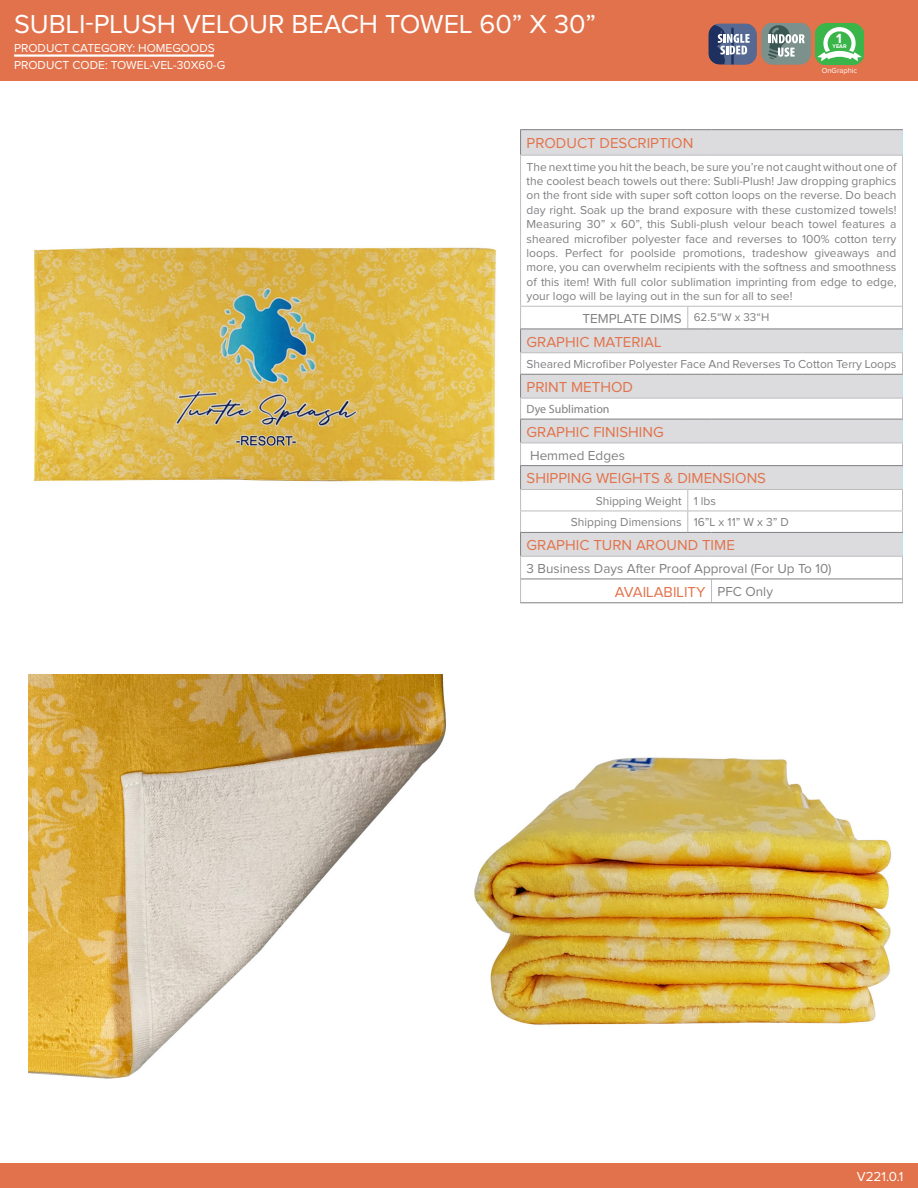
<style>
.page{position:relative;width:918px;height:1188px;background:#fff}
.page>*{position:absolute;margin:0;border:0;box-sizing:border-box;transform-origin:0 0}
.Category_Sub_Title_2{font:27px "Proxima Nova";color:#fff}
.Product_Title_16pt{font:15px "Proxima Nova";color:#e2724b}
.t1{font:700 13.8px "Proxima Nova";color:#fff}
.Product_Title_16pt-2{font:13.5px "Proxima Nova";color:#808083}
.t2{font:13.5px "Proxima Nova";color:#fff}
.t3{font:900 condensed 13.2px "Myriad Pro";color:#fff}
.t4{font:12px/14.4px "Proxima Nova";color:#808083;text-align:justify}
.top_page_name_regula{font:12px "Proxima Nova";color:#fff}
.t5{font:12px "Myriad Pro";color:#808083}
.t6{font:11.7px "Proxima Nova";color:#808083}
.t7{font:900 condensed 10.2px "Myriad Pro";color:#fff}
.t8{font:7.5px "Proxima Nova";color:#fff}
.t9{font:700 5.55px "Proxima Nova";color:#fff}
</style>
<div class="page">
<div style="left:0;top:0;width:918px;height:81px;background:#e2724b"></div>
<hr style="left:14px;top:54px;width:200px;height:3px;background:#fff">
<div style="left:0;top:1164px;width:918px;height:24px;background:#e2724b"></div>
<div style="left:815px;top:24px;width:49px;height:41px;background:#3ab54a;border-radius:13px"></div>
<svg style="left:818px;top:25px;width:43px;height:36px"></svg>
<svg style="left:708px;top:24px;width:102px;height:41px;background:#7f848e"></svg>
<svg style="left:521px;top:130px;width:381px;height:25px;background:#dadadc"></svg>
<svg style="left:902px;top:130px;width:1px;height:25px"></svg>
<hr style="left:902px;top:156px;width:1px;height:150px;background:#bcbdc0">
<hr style="left:520px;top:156px;width:1px;height:150px;background:#bcbdc0">
<svg style="left:520px;top:130px;width:1px;height:25px"></svg>
<hr style="left:520px;top:129px;width:168px;height:1px;background:#808083">
<svg style="left:688px;top:129px;width:24px;height:1px"></svg>
<hr style="left:712px;top:129px;width:191px;height:1px;background:#808083">
<hr style="left:520px;top:155px;width:168px;height:1px;background:#bcbdc0">
<svg style="left:688px;top:155px;width:24px;height:1px"></svg>
<hr style="left:712px;top:155px;width:191px;height:1px;background:#bcbdc0">
<svg style="left:520px;top:306px;width:383px;height:297px"></svg>
<hr style="left:712px;top:602px;width:191px;height:1px;background:#808083">
<img style="left:34px;top:247px;width:462px;height:235px">
<img style="left:29px;top:674px;width:417px;height:405px">
<img style="left:474px;top:757px;width:417px;height:268px">
<p class="t3" style="left:562px;top:6px;width:54px">CARTRIDGE</p>
<p class="Category_Sub_Title_2" style="left:14px;top:12px;width:584px">SUBLI-PLUSH VELOUR BEACH TOWEL 60” X 30”</p>
<p class="top_page_name_regula" style="left:14px;top:60px;width:213px">PRODUCT CODE: TOWEL-VEL-30X60-G</p>
<p class="t7" style="left:494px;top:18px;width:49px">CHANGEABLE</p>
<p class="top_page_name_regula" style="left:14px;top:42px;width:202px">PRODUCT CATEGORY: HOMEGOODS</p>
<p class="t1" style="left:836px;top:30px;width:7px">1</p>
<p class="t9" style="left:832px;top:43px;width:16px">YEAR</p>
<p class="t8" style="left:822px;top:67px;width:37px">OnGraphic</p>
<p class="Product_Title_16pt" style="left:527px;top:136px;width:168px">PRODUCT DESCRIPTION</p>
<p class="t4" style="left:527px;top:160px;width:371px">The next time you hit the beach, be sure you’re not caught without one of the coolest beach towels out there: Subli-Plush! Jaw dropping graphics on the front side with super soft cotton loops on the reverse. Do beach day right. Soak up the brand exposure with these customized towels!<br>Measuring 30” x 60”, this Subli-plush velour beach towel features a sheared microfiber polyester face and reverses to 100% cotton terry loops. Perfect for poolside promotions, tradeshow giveaways and more, you can overwhelm recipients with the softness and smoothness of this item! With full color sublimation imprinting from edge to edge, your logo will be laying out in the sun for all to see!</p>
<p class="Product_Title_16pt-2" style="left:583px;top:312px;width:101px">TEMPLATE DIMS</p>
<p class="t6" style="left:694px;top:312px;width:77px">62.5“W x 33“H</p>
<p class="Product_Title_16pt" style="left:527px;top:335px;width:136px">GRAPHIC MATERIAL</p>
<p class="t4" style="left:527px;top:358px;width:371px">Sheared Microfiber Polyester Face And Reverses To Cotton Terry Loops</p>
<p class="Product_Title_16pt" style="left:527px;top:380px;width:108px">PRINT METHOD</p>
<p class="t5" style="left:527px;top:402px;width:85px">Dye Sublimation</p>
<p class="Product_Title_16pt" style="left:527px;top:425px;width:139px">GRAPHIC FINISHING</p>
<p class="Product_Title_16pt-2" style="left:530px;top:449px;width:96px">Hemmed Edges</p>
<p class="Product_Title_16pt" style="left:527px;top:472px;width:241px">SHIPPING WEIGHTS &amp; DIMENSIONS</p>
<p class="t4" style="left:596px;top:494px;width:88px">Shipping Weight</p>
<p class="t4" style="left:694px;top:494px;width:24px">1 lbs</p>
<p class="t4" style="left:571px;top:516px;width:112px">Shipping Dimensions</p>
<p class="t4" style="left:694px;top:516px;width:97px">16”L x 11” W x 3” D</p>
<p class="Product_Title_16pt" style="left:527px;top:538px;width:210px">GRAPHIC TURN AROUND TIME</p>
<p class="Product_Title_16pt-2" style="left:527px;top:562px;width:307px">3 Business Days After Proof Approval (For Up To 10)</p>
<p class="Product_Title_16pt" style="left:615px;top:585px;width:92px">AVAILABILITY</p>
<p class="Product_Title_16pt-2" style="left:718px;top:585px;width:57px">PFC Only</p>
<p class="t2" style="left:857px;top:1171px;width:48px">V221.0.1</p>
</div>
